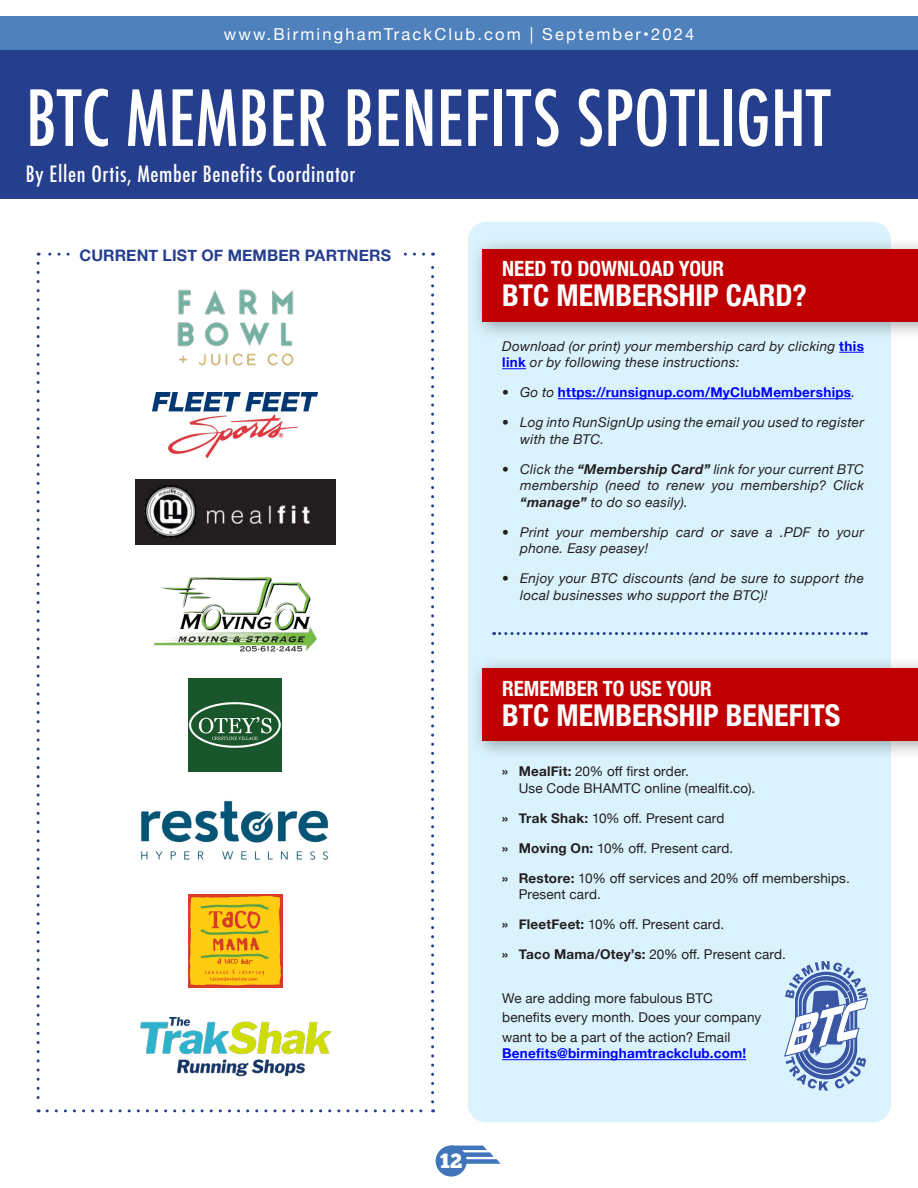
<style>
.page{position:relative;width:918px;height:1188px;background:#fff}
.page>*{position:absolute;margin:0;border:0;box-sizing:border-box;transform-origin:0 0}
.t1{font:500 condensed 75px "Futura";color:#fff}
.t2{font:700 condensed 30px "Helvetica Neue";color:#fff}
.t3{font:500 condensed 21.9px "Futura";letter-spacing:.03em;color:#fff}
.t4{font:700 condensed 21px "Helvetica Neue";color:#fff}
.t5{font:20.7px "Chunk Five";color:#fff}
.t6{font:16.5px "Helvetica Neue";letter-spacing:.13em;color:#fff}
.t7{font:700 15.9px "Helvetica Neue";letter-spacing:.01em;color:#253f8e}
.t8{font:italic 13.5px/16.5px "Helvetica Neue";letter-spacing:.025em;color:#231f20}
.t9{font:13.5px/16.5px "Helvetica Neue";letter-spacing:.01em;color:#231f20}
.t10{font:700 13.5px "Helvetica Neue";letter-spacing:.02em;color:#00f}
.s1{font-weight:700;font-style:normal;color:#00f}
.s2{font-weight:400;font-style:italic;color:#231f20}
.s3{font-weight:400;font-style:italic;font-size:14.25px;color:#231f20}
.s4{font-weight:700}
</style>
<div class="page">
<div style="left:0;top:16px;width:918px;height:34px;background:#4f81bd"></div>
<div style="left:436px;top:1145px;width:31px;height:32px;background:#4175bb;border-radius:50%"></div>
<svg style="left:458px;top:1146px;width:43px;height:18px"></svg>
<div style="left:0;top:50px;width:918px;height:148px;background:#253f8e"></div>
<div style="left:468px;top:222px;width:423px;height:900px;background:#d9f2fc;border-radius:18px"></div>
<svg style="left:839px;top:352px;width:25px;height:1px"></svg>
<svg style="left:502px;top:368px;width:24px;height:1px"></svg>
<hr style="left:558px;top:398px;width:294px;height:1px;background:#00f">
<hr style="left:502px;top:1059px;width:244px;height:1px;background:#00f">
<div style="left:469px;top:236px;width:449px;height:104px;background:#231f20;opacity:.4"></div>
<div style="left:482px;top:249px;width:436px;height:73px;background:#c00000"></div>
<div style="left:469px;top:656px;width:449px;height:104px;background:#231f20;opacity:.4"></div>
<div style="left:482px;top:669px;width:436px;height:72px;background:#c00000"></div>
<svg style="left:785px;top:961px;width:83px;height:130px"></svg>
<svg style="left:494px;top:632px;width:372px;height:3px"></svg>
<img style="left:189px;top:894px;width:93px;height:94px">
<img style="left:189px;top:679px;width:93px;height:93px">
<img style="left:140px;top:1017px;width:192px;height:60px">
<img style="left:154px;top:577px;width:162px;height:75px">
<img style="left:136px;top:480px;width:199px;height:65px">
<img style="left:141px;top:800px;width:188px;height:60px">
<svg style="left:37px;top:263px;width:3px;height:849px"></svg>
<svg style="left:47px;top:1109px;width:387px;height:3px"></svg>
<svg style="left:431px;top:253px;width:3px;height:849px"></svg>
<svg style="left:38px;top:253px;width:386px;height:3px"></svg>
<div style="left:71px;top:245px;width:329px;height:16px;background:#fff"></div>
<img style="left:153px;top:393px;width:165px;height:64px">
<img style="left:178px;top:289px;width:115px;height:77px">
<p class="t6" style="left:224px;top:22px;width:472px">www.BirminghamTrackClub.com | September•2024</p>
<p class="t1" style="left:26px;top:70px;width:806px">BTC MEMBER BENEFITS SPOTLIGHT</p>
<p class="t3" style="left:26px;top:160px;width:331px">By Ellen Ortis, Member Benefits Coordinator</p>
<p class="t7" style="left:80px;top:242px;width:313px">CURRENT LIST OF MEMBER PARTNERS</p>
<h3 class="t5" style="left:440px;top:1148px;width:24px">12</h3>
<p class="t4" style="left:502px;top:251px;width:224px">NEED TO DOWNLOAD YOUR</p>
<p class="t2" style="left:502px;top:271px;width:306px">BTC MEMBERSHIP CARD?</p>
<p class="t8" style="left:502px;top:339px;width:363px">Download (or print) your membership card by clicking <span class="s1">this link</span> or by following these instructions:</p>
<p class="t10" style="left:502px;top:382px;width:355px"><span class="s2">• Go to</span> https://runsignup.com/MyClubMemberships<span class="s3">.</span></p>
<p class="t8" style="left:520px;top:415px;width:345px;text-indent:-18px">• Log into RunSignUp using the email you used to register with the BTC.</p>
<p class="t8" style="left:520px;top:462px;width:345px;text-align:justify;text-indent:-18px">• Click the <span class="s4">“Membership Card”</span> link for your current BTC membership (need to renew you membership? Click <span class="s4">“manage”</span> to do so easily).</p>
<p class="t8" style="left:520px;top:525px;width:345px;text-indent:-18px">• Print your membership card or save a .PDF to your phone. Easy peasey!</p>
<p class="t8" style="left:520px;top:571px;width:345px;text-indent:-18px">• Enjoy your BTC discounts (and be sure to support the local businesses who support the BTC)!</p>
<p class="t4" style="left:502px;top:671px;width:211px">REMEMBER TO USE YOUR</p>
<p class="t2" style="left:502px;top:690px;width:340px">BTC MEMBERSHIP BENEFITS</p>
<p class="t9" style="left:519px;top:764px;width:238px;text-indent:-16px"><span class="s4">» MealFit:</span> 20% off first order.<br>Use Code BHAMTC online (mealfit.co).</p>
<p class="t9" style="left:502px;top:811px;width:224px"><span class="s4">» Trak Shak:</span> 10% off. Present card</p>
<p class="t9" style="left:502px;top:841px;width:233px"><span class="s4">» Moving On:</span> 10% off. Present card.</p>
<p class="t9" style="left:519px;top:871px;width:333px;text-indent:-16px"><span class="s4">» Restore:</span> 10% off services and 20% off memberships.<br>Present card.</p>
<p class="t9" style="left:502px;top:917px;width:224px"><span class="s4">» FleetFeet:</span> 10% off. Present card.</p>
<p class="t9" style="left:502px;top:947px;width:285px"><span class="s4">» Taco Mama/Otey’s:</span> 20% off. Present card.</p>
<p class="t9" style="left:502px;top:989px;width:261px;line-height:19.5px">We are adding more fabulous BTC benefits every month. Does your company want to be a part of the action? Email</p>
<p class="t10" style="left:502px;top:1043px;width:246px">Benefits@birminghamtrackclub.com!</p>
</div>
